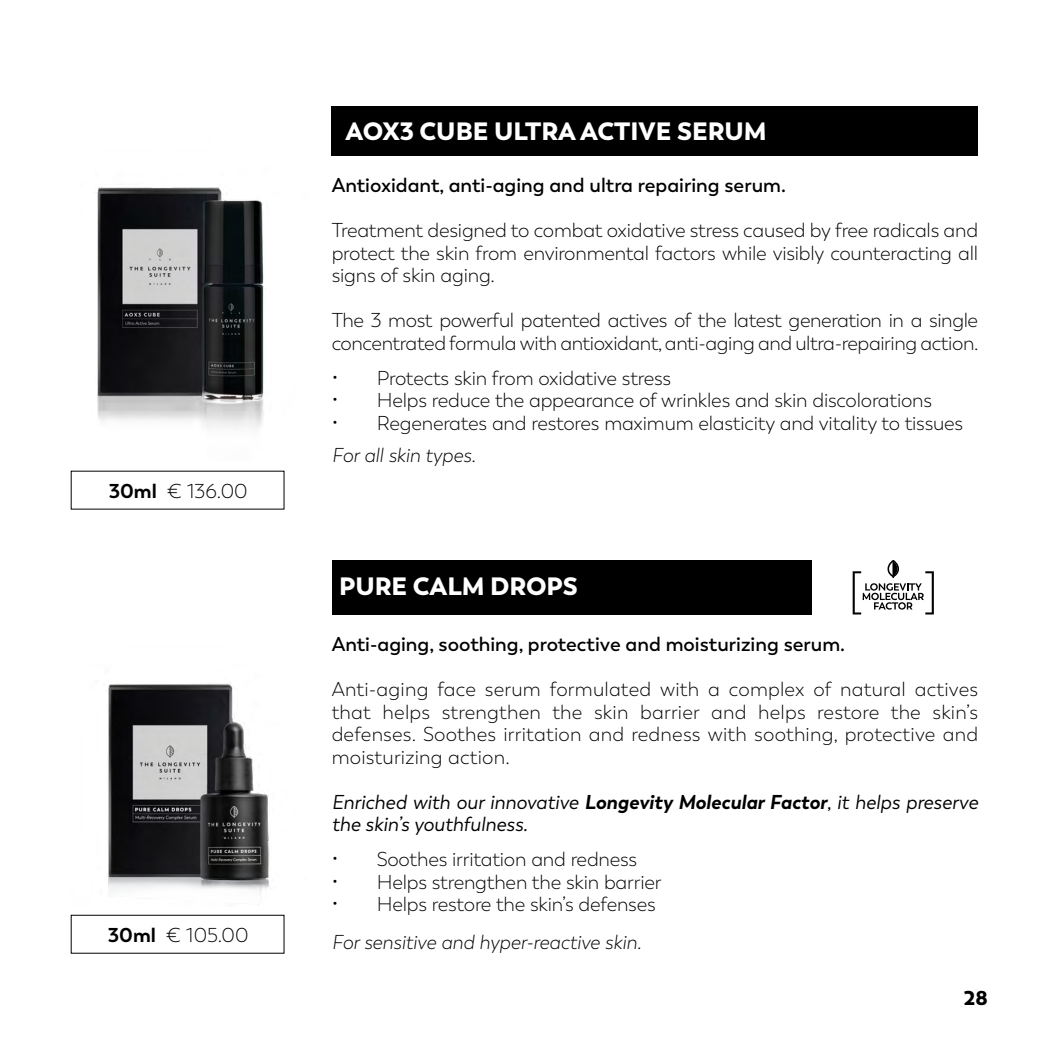
<style>
.page{position:relative;width:1049px;height:1049px;background:#fff}
.page>*{position:absolute;margin:0;border:0;box-sizing:border-box;transform-origin:0 0}
.t1{font:900 25px "Trenda";color:#fff}
.t2{font:300 20px/22.5px "Trenda";letter-spacing:-.01em;color:#000;text-align:justify}
.t3{font:600 20px "Trenda";color:#000}
.t4{font:italic 20px/22.5px "Trenda";color:#000}
.t5{font:italic 300 20px "Trenda";color:#000}
.t6{font:900 20px "Trenda";color:#000}
.s1{font-weight:700}
</style>
<div class="page">
<div style="left:332px;top:106px;width:646px;height:50px;background:#000"></div>
<img style="left:97px;top:187px;width:167px;height:242px">
<div style="left:332px;top:560px;width:479px;height:54px;background:#000"></div>
<img style="left:70px;top:682px;width:215px;height:251px">
<svg style="left:853px;top:560px;width:81px;height:54px"></svg>
<p class="t2" style="left:109px;top:480px;width:140px"><span class="s1">30ml</span> € 136.00</p>
<p class="t2" style="left:108px;top:924px;width:142px"><span class="s1">30ml</span> € 105.00</p>
<p class="t1" style="left:345px;top:115px;width:423px">AOX3 CUBE ULTRA ACTIVE SERUM</p>
<p class="t3" style="left:332px;top:173px;width:456px">Antioxidant, anti-aging and ultra repairing serum.</p>
<p class="t2" style="left:332px;top:219px;width:648px">Treatment designed to combat oxidative stress caused by free radicals and protect the skin from environmental factors while visibly counteracting all signs of skin aging.</p>
<p class="t2" style="left:332px;top:309px;width:648px">The 3 most powerful patented actives of the latest generation in a single concentrated formula with antioxidant, anti-aging and ultra-repairing action.</p>
<p class="t2" style="left:332px;top:367px;width:341px">• Protects skin from oxidative stress</p>
<p class="t2" style="left:332px;top:389px;width:602px">• Helps reduce the appearance of wrinkles and skin discolorations</p>
<p class="t2" style="left:332px;top:412px;width:633px">• Regenerates and restores maximum elasticity and vitality to tissues</p>
<p class="t5" style="left:332px;top:444px;width:145px">For all skin types.</p>
<p class="t1" style="left:339px;top:570px;width:240px">PURE CALM DROPS</p>
<p class="t3" style="left:332px;top:632px;width:515px">Anti-aging, soothing, protective and moisturizing serum.</p>
<p class="t2" style="left:332px;top:678px;width:648px">Anti-aging face serum formulated with a complex of natural actives that helps strengthen the skin barrier and helps restore the skin’s defenses. Soothes irritation and redness with soothing, protective and moisturizing action.</p>
<p class="t4" style="left:332px;top:791px;width:648px">Enriched with our innovative <span class="s1">Longevity Molecular Factor</span>, it helps preserve the skin’s youthfulness.</p>
<p class="t2" style="left:332px;top:848px;width:307px">• Soothes irritation and redness</p>
<p class="t2" style="left:332px;top:871px;width:331px">• Helps strengthen the skin barrier</p>
<p class="t2" style="left:332px;top:893px;width:325px">• Helps restore the skin’s defenses</p>
<p class="t5" style="left:332px;top:930px;width:311px">For sensitive and hyper-reactive skin.</p>
<p class="t6" style="left:964px;top:985px;width:25px">28</p>
</div>
